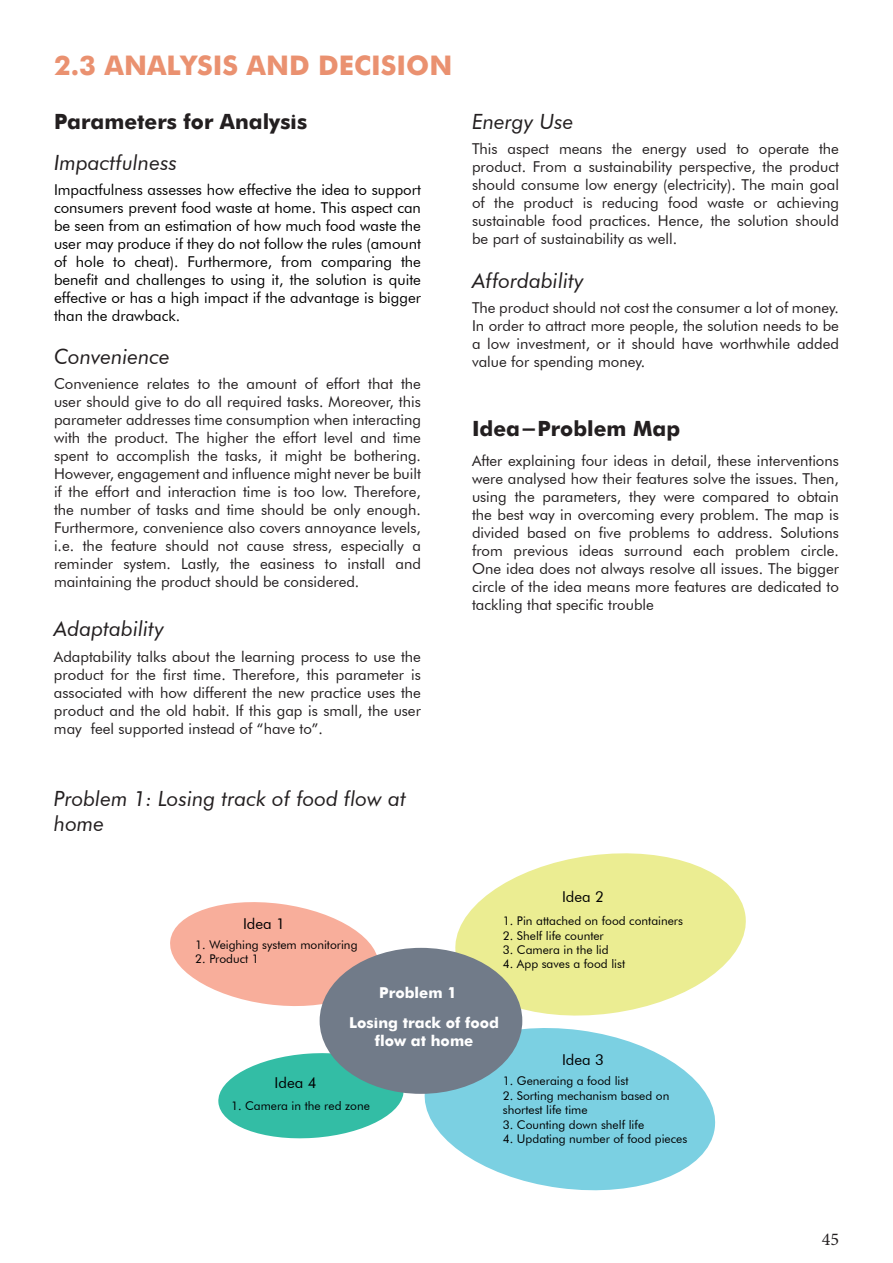
<style>
.page{position:relative;width:893px;height:1263px;background:#fff}
.page>*{position:absolute;margin:0;border:0;box-sizing:border-box;transform-origin:0 0}
.t1{font:700 27px "Futura";color:#ea9170}
.t2{font:italic 21px/25.2px "Futura BT";color:#231f20}
.t3{font:700 21px "Futura";color:#231f20}
.t4{font:18px "Minion Pro";color:#231f20}
.t5{font:15px/18px "Futura BT";color:#231f20;text-align:justify}
.t6{font:15px/18px "Futura BT";color:#000001;text-align:justify}
.t7{font:700 15px/18px "Futura";color:#fff;text-align:center}
.t8{font:12px/14.4px "Futura BT";color:#000001}
</style>
<div class="page">
<svg style="left:170px;top:902px;width:212px;height:110px"></svg>
<svg style="left:452px;top:853px;width:294px;height:167px;fill:#ebed92"></svg>
<svg style="left:424px;top:1020px;width:292px;height:171px;fill:#7bd0e2"></svg>
<svg style="left:218px;top:1050px;width:186px;height:89px"></svg>
<div style="left:320px;top:948px;width:202px;height:146px;background:#717b89;border-radius:50%"></div>
<p class="t1" style="left:54px;top:45px;width:400px">2.3 ANALYSIS AND DECISION</p>
<p class="t3" style="left:54px;top:106px;width:255px">Parameters for Analysis</p>
<p class="t2" style="left:54px;top:149px;width:125px">Impactfulness</p>
<p class="t6" style="left:54px;top:181px;width:368px">Impactfulness assesses how effective the idea to support consumers prevent food waste at home. This aspect can be seen from an estimation of how much food waste the user may produce if they do not follow the rules (amount of hole to cheat). Furthermore, from comparing the benefit and challenges to using it, the solution is quite effective or has a high impact if the advantage is bigger than the drawback.</p>
<p class="t2" style="left:54px;top:344px;width:117px">Convenience</p>
<p class="t5" style="left:54px;top:375px;width:368px">Convenience relates to the amount of effort that the user should give to do all required tasks. Moreover, this parameter addresses time consumption when interacting with the product. The higher the effort level and time spent to accomplish the tasks, it might be bothering.<br>However, engagement and influence might never be built if the effort and interaction time is too low. Therefore, the number of tasks and time should be only enough.<br>Furthermore, convenience also covers annoyance levels, i.e. the feature should not cause stress, especially a reminder system. Lastly, the easiness to install and maintaining the product should be considered.</p>
<p class="t2" style="left:54px;top:616px;width:112px">Adaptability</p>
<p class="t5" style="left:54px;top:647px;width:368px">Adaptability talks about the learning process to use the product for the first time. Therefore, this parameter is associated with how different the new practice uses the product and the old habit. If this gap is small, the user may feel supported instead of “have to”.</p>
<p class="t2" style="left:472px;top:108px;width:103px">Energy Use</p>
<p class="t5" style="left:472px;top:140px;width:368px">This aspect means the energy used to operate the product. From a sustainability perspective, the product should consume low energy (electricity). The main goal of the product is reducing food waste or achieving sustainable food practices. Hence, the solution should be part of sustainability as well.</p>
<p class="t2" style="left:472px;top:268px;width:113px">Affordability</p>
<p class="t5" style="left:472px;top:298px;width:368px">The product should not cost the consumer a lot of money.<br>In order to attract more people, the solution needs to be a low investment, or it should have worthwhile added value for spending money.</p>
<p class="t3" style="left:472px;top:413px;width:210px">Idea-Problem Map</p>
<p class="t5" style="left:472px;top:451px;width:368px">After explaining four ideas in detail, these interventions were analysed how their features solve the issues. Then, using the parameters, they were compared to obtain the best way in overcoming every problem. The map is divided based on five problems to address. Solutions from previous ideas surround each problem circle.<br>One idea does not always resolve all issues. The bigger circle of the idea means more features are dedicated to tackling that specific trouble</p>
<p class="t2" style="left:54px;top:785px;width:354px">Problem 1: Losing track of food flow at home</p>
<p class="t6" style="left:243px;top:915px;width:43px">Idea 1</p>
<p class="t8" style="left:195px;top:937px;width:164px">1. Weighing system monitoring</p>
<p class="t8" style="left:195px;top:952px;width:65px">2. Product 1</p>
<p class="t7" style="left:379px;top:982px;width:79px">Problem 1</p>
<p class="t6" style="left:562px;top:888px;width:43px">Idea 2</p>
<p class="t8" style="left:503px;top:913px;width:182px">1. Pin attached on food containers</p>
<p class="t8" style="left:503px;top:928px;width:103px">2. Shelf life counter</p>
<p class="t8" style="left:503px;top:942px;width:107px">3. Camera in the lid</p>
<p class="t8" style="left:503px;top:957px;width:124px">4. App saves a food list</p>
<p class="t7" style="left:349px;top:1012px;width:151px">Losing track of food flow at home</p>
<p class="t6" style="left:562px;top:1050px;width:43px">Idea 3</p>
<p class="t6" style="left:275px;top:1073px;width:43px">Idea 4</p>
<p class="t8" style="left:231px;top:1098px;width:140px">1. Camera in the red zone</p>
<p class="t8" style="left:503px;top:1074px;width:127px">1. Generaing a food list</p>
<p class="t8" style="left:503px;top:1088px;width:168px">2. Sorting mechanism based on shortest life time</p>
<p class="t8" style="left:503px;top:1117px;width:143px">3. Counting down shelf life</p>
<p class="t8" style="left:503px;top:1131px;width:186px">4. Updating number of food pieces</p>
<p class="t4" style="left:822px;top:1227px;width:19px">45</p>
</div>
